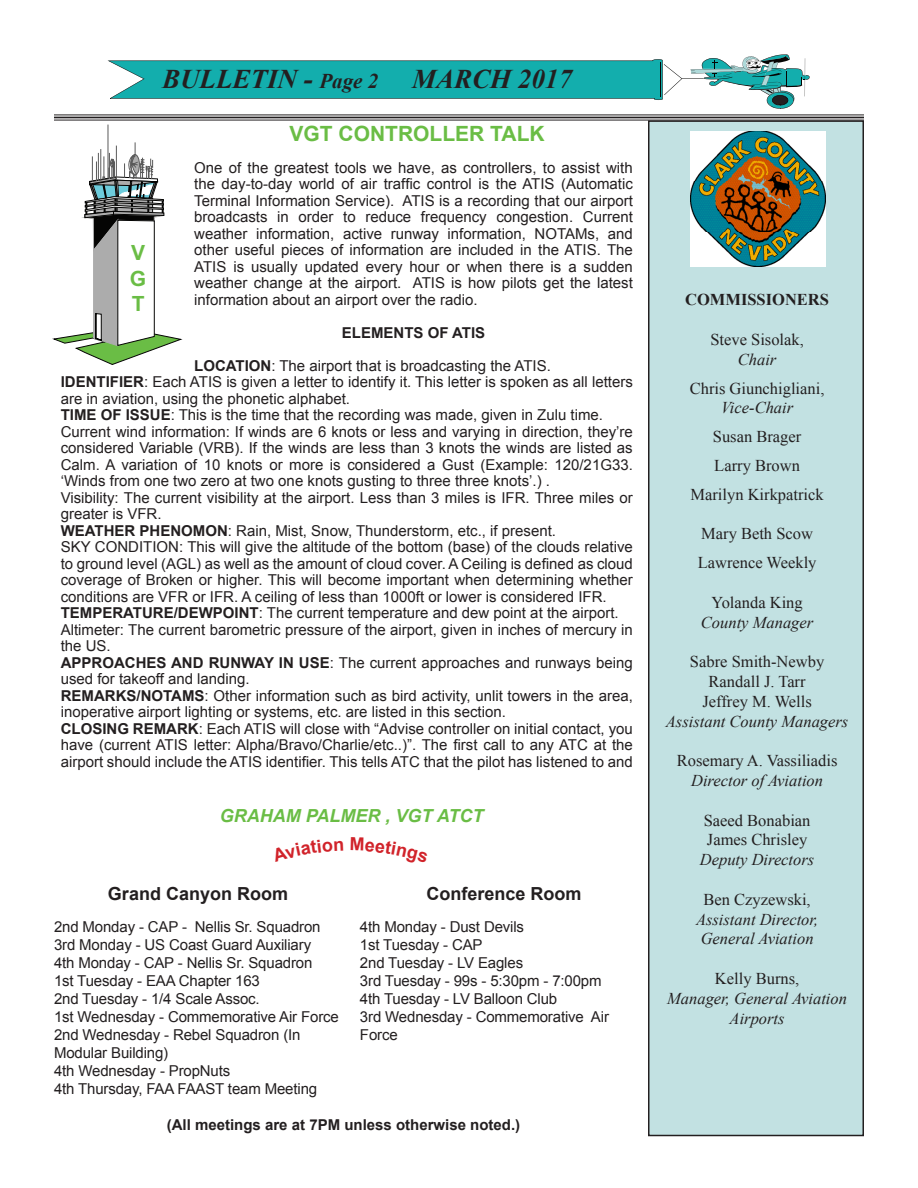
<style>
.page{position:relative;width:918px;height:1188px;background:#fff}
.page>*{position:absolute;margin:0;border:0;box-sizing:border-box;transform-origin:0 0}
.t1{font:italic 700 27px "Times New Roman";color:#231f20}
.t2{font:700 21px/25.2px "Arial";color:#6abd45;text-align:justify}
.t3{font:700 18px "Arial";color:#231f20}
.t4{font:italic 700 18px "Arial";color:#6abd45}
.t5{font:16.5px "Times New Roman";color:#231f20}
.t6{font:italic 16.5px/19.8px "Times New Roman";color:#231f20;text-align:center}
.t7{font:700 16.5px "Times New Roman";color:#231f20}
.t8{font:15px/16.5px "Arial";color:#231f20}
.t9{font:700 15px "Arial";color:#231f20}
.s1{font-size:21px}
.s2{font-weight:700}
</style>
<div class="page">
<hr style="left:54px;top:114px;width:810px;height:1px;background:#231f20">
<hr style="left:54px;top:117px;width:810px;height:1px;background:#231f20">
<hr style="left:54px;top:120px;width:810px;height:1px;background:#231f20">
<div style="left:649px;top:121px;width:214px;height:1015px;background:#c2e1e2"></div>
<div style="left:648px;top:120px;width:216px;height:1016px;border:2px solid #231f20"></div>
<img style="left:690px;top:131px;width:135px;height:135px">
<svg style="left:108px;top:54px;width:702px;height:55px"></svg>
<hr style="left:108px;top:125px;width:1px;height:53px;background:#5a5a5a">
<svg style="left:53px;top:143px;width:128px;height:222px"></svg>
<p class="t1" style="left:162px;top:60px;width:411px">BULLETIN - <span class="s1">Page 2</span> MARCH 2017</p>
<p class="t2" style="left:290px;top:122px;width:257px">VGT CONTROLLER TALK</p>
<p class="t8" style="left:194px;top:160px;width:440px;text-align:justify">One of the greatest tools we have, as controllers, to assist with the day-to-day world of air traffic control is the ATIS (Automatic Terminal Information Service). ATIS is a recording that our airport broadcasts in order to reduce frequency congestion. Current weather information, active runway information, NOTAMs, and other useful pieces of information are included in the ATIS. The ATIS is usually updated every hour or when there is a sudden weather change at the airport. ATIS is how pilots get the latest information about an airport over the radio.</p>
<p class="t9" style="left:342px;top:323px;width:145px">ELEMENTS OF ATIS</p>
<p class="t8" style="left:194px;top:358px;width:358px"><span class="s2">LOCATION</span>: The airport that is broadcasting the ATIS.</p>
<p class="t8" style="left:61px;top:374px;width:574px"><span class="s2">IDENTIFIER</span>: Each ATIS is given a letter to identify it. This letter is spoken as all letters are in aviation, using the phonetic alphabet.</p>
<p class="t8" style="left:61px;top:407px;width:544px"><span class="s2">TIME OF ISSUE</span>: This is the time that the recording was made, given in Zulu time.</p>
<p class="t8" style="left:61px;top:424px;width:574px;text-align:justify">Current wind information: If winds are 6 knots or less and varying in direction, they’re considered Variable (VRB). If the winds are less than 3 knots the winds are listed as Calm. A variation of 10 knots or more is considered a Gust (Example: 120/21G33. ‘Winds from one two zero at two one knots gusting to three three knots’.) .</p>
<p class="t8" style="left:61px;top:490px;width:574px">Visibility: The current visibility at the airport. Less than 3 miles is IFR. Three miles or greater is VFR.</p>
<p class="t8" style="left:61px;top:523px;width:497px"><span class="s2">WEATHER PHENOMON</span>: Rain, Mist, Snow, Thunderstorm, etc., if present.</p>
<p class="t8" style="left:61px;top:539px;width:574px;text-align:justify">SKY CONDITION: This will give the altitude of the bottom (base) of the clouds relative to ground level (AGL) as well as the amount of cloud cover. A Ceiling is defined as cloud coverage of Broken or higher. This will become important when determining whether conditions are VFR or IFR. A ceiling of less than 1000ft or lower is considered IFR.</p>
<p class="t8" style="left:61px;top:605px;width:559px"><span class="s2">TEMPERATURE/DEWPOINT</span>: The current temperature and dew point at the airport.</p>
<p class="t8" style="left:61px;top:622px;width:574px">Altimeter: The current barometric pressure of the airport, given in inches of mercury in the US.</p>
<p class="t8" style="left:61px;top:655px;width:574px"><span class="s2">APPROACHES AND RUNWAY IN USE</span>: The current approaches and runways being used for takeoff and landing.</p>
<p class="t8" style="left:61px;top:688px;width:574px"><span class="s2">REMARKS/NOTAMS</span>: Other information such as bird activity, unlit towers in the area, inoperative airport lighting or systems, etc. are listed in this section.</p>
<p class="t8" style="left:61px;top:721px;width:574px;text-align:justify"><span class="s2">CLOSING REMARK</span>: Each ATIS will close with “Advise controller on initial contact, you have (current ATIS letter: Alpha/Bravo/Charlie/etc..)”. The first call to any ATC at the airport should include the ATIS identifier. This tells ATC that the pilot has listened to and</p>
<p class="t2" style="left:130px;top:241px;width:18px">V G T</p>
<p class="t4" style="left:220px;top:804px;width:265px">GRAHAM PALMER , VGT ATCT</p>
<p class="t3" style="left:108px;top:882px;width:182px">Grand Canyon Room</p>
<p class="t8" style="left:54px;top:918px;width:268px">2nd Monday - CAP - Nellis Sr. Squadron</p>
<p class="t8" style="left:54px;top:936px;width:259px">3rd Monday - US Coast Guard Auxiliary</p>
<p class="t8" style="left:54px;top:954px;width:260px">4th Monday - CAP - Nellis Sr. Squadron</p>
<p class="t8" style="left:54px;top:972px;width:207px">1st Tuesday - EAA Chapter 163</p>
<p class="t8" style="left:54px;top:990px;width:207px">2nd Tuesday - 1/4 Scale Assoc.</p>
<p class="t8" style="left:54px;top:1008px;width:286px">1st Wednesday - Commemorative Air Force</p>
<p class="t8" style="left:54px;top:1026px;width:248px;line-height:18px">2nd Wednesday - Rebel Squadron (In<br>Modular Building)</p>
<p class="t8" style="left:54px;top:1062px;width:178px">4th Wednesday - PropNuts</p>
<p class="t8" style="left:54px;top:1080px;width:265px">4th Thursday, FAA FAAST team Meeting</p>
<p class="t3" style="left:426px;top:882px;width:157px">Conference Room</p>
<p class="t8" style="left:360px;top:918px;width:166px">4th Monday - Dust Devils</p>
<p class="t8" style="left:360px;top:936px;width:124px">1st Tuesday - CAP</p>
<p class="t8" style="left:360px;top:954px;width:165px">2nd Tuesday - LV Eagles</p>
<p class="t8" style="left:360px;top:972px;width:243px">3rd Tuesday - 99s - 5:30pm - 7:00pm</p>
<p class="t8" style="left:360px;top:990px;width:199px">4th Tuesday - LV Balloon Club</p>
<p class="t8" style="left:360px;top:1008px;width:251px;line-height:18px">3rd Wednesday - Commemorative Air<br>Force</p>
<p class="t9" style="left:167px;top:1114px;width:355px">(All meetings are at 7PM unless otherwise noted.)</p>
<p class="t7" style="left:685px;top:289px;width:145px">COMMISSIONERS</p>
<p class="t5" style="left:710px;top:328px;width:95px">Steve Sisolak,</p>
<p class="t6" style="left:738px;top:349px;width:40px">Chair</p>
<p class="t5" style="left:690px;top:377px;width:136px">Chris Giunchigliani,</p>
<p class="t6" style="left:721px;top:398px;width:74px">Vice-Chair</p>
<p class="t5" style="left:713px;top:426px;width:90px">Susan Brager</p>
<p class="t5" style="left:714px;top:454px;width:87px">Larry Brown</p>
<p class="t5" style="left:690px;top:483px;width:135px">Marilyn Kirkpatrick</p>
<p class="t5" style="left:701px;top:523px;width:113px">Mary Beth Scow</p>
<p class="t5" style="left:698px;top:552px;width:120px">Lawrence Weekly</p>
<p class="t5" style="left:711px;top:591px;width:93px">Yolanda King</p>
<p class="t6" style="left:701px;top:612px;width:114px">County Manager</p>
<p class="t5" style="left:690px;top:651px;width:136px">Sabre Smith-Newby</p>
<p class="t5" style="left:709px;top:670px;width:99px">Randall J. Tarr</p>
<p class="t5" style="left:702px;top:690px;width:111px">Jeffrey M. Wells</p>
<p class="t6" style="left:666px;top:711px;width:184px">Assistant County Managers</p>
<p class="t5" style="left:677px;top:750px;width:162px">Rosemary A. Vassiliadis</p>
<p class="t6" style="left:691px;top:770px;width:134px">Director of Aviation</p>
<p class="t5" style="left:704px;top:809px;width:108px">Saeed Bonabian</p>
<p class="t5" style="left:707px;top:829px;width:102px">James Chrisley</p>
<p class="t6" style="left:700px;top:849px;width:116px">Deputy Directors</p>
<p class="t5" style="left:704px;top:888px;width:109px">Ben Czyzewski,</p>
<p class="t6" style="left:696px;top:909px;width:124px">Assistant Director,</p>
<p class="t6" style="left:701px;top:929px;width:114px">General Aviation</p>
<p class="t5" style="left:715px;top:967px;width:86px">Kelly Burns,</p>
<p class="t6" style="left:667px;top:988px;width:181px">Manager, General Aviation<br>Airports</p>
</div>
